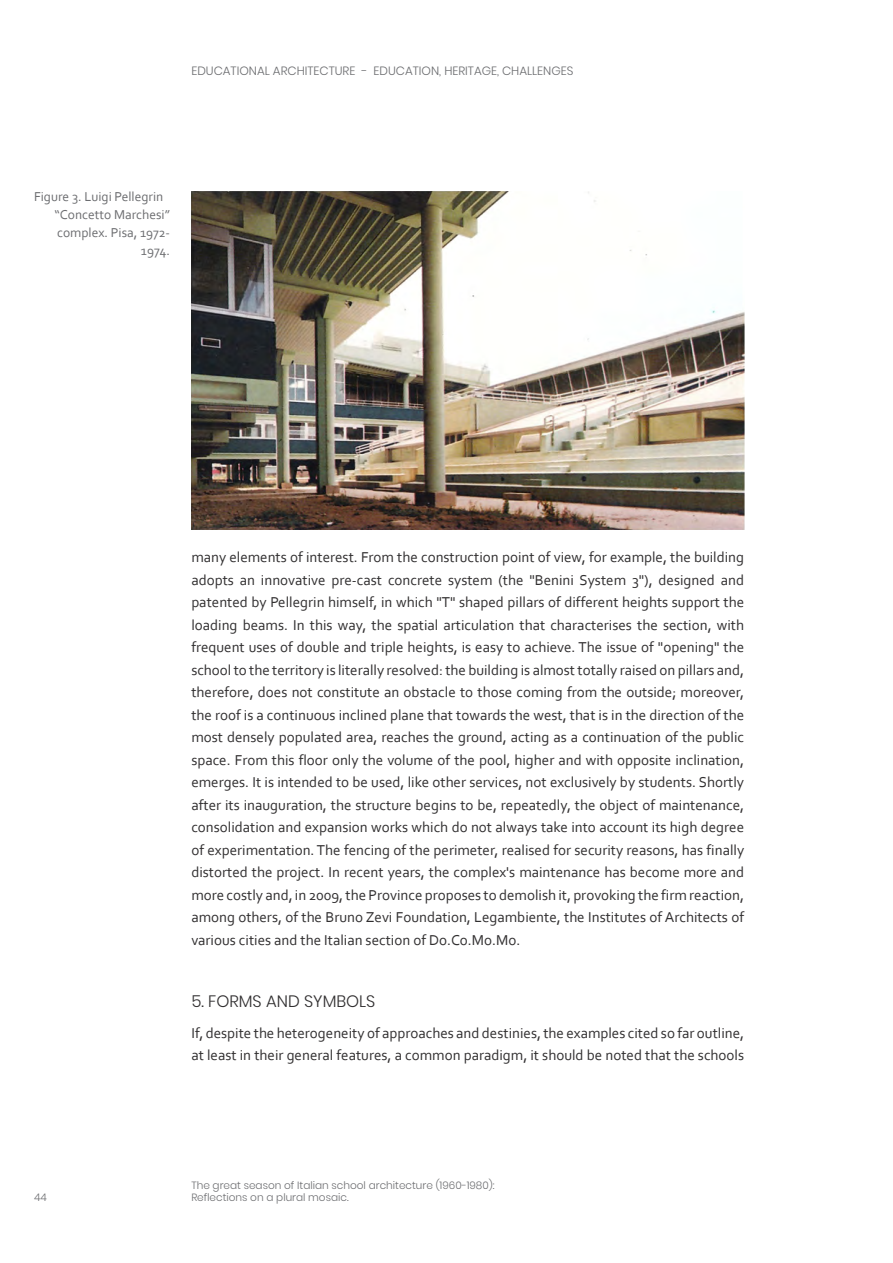
<style>
.page{position:relative;width:893px;height:1263px;background:#fff}
.page>*{position:absolute;margin:0;border:0;box-sizing:border-box;transform-origin:0 0}
.t1{font:300 16.5px "Poppins";color:#312f30}
.t2{font:15px/22.5px "Corbel";color:#312f30;text-align:justify}
.t3{font:13.5px/18px "Corbel";color:#6c6d70;text-align:right}
.t4{font:300 12px "Poppins";color:#6c6d70}
.t5{font:300 10.5px "Poppins";color:#6c6d70}
</style>
<div class="page">
<img style="left:191px;top:191px;width:553px;height:339px">
<p class="t4" style="left:191px;top:64px;width:384px">EDUCATIONAL ARCHITECTURE - EDUCATION, HERITAGE, CHALLENGES</p>
<p class="t3" style="left:34px;top:188px;width:131px">Figure 3. Luigi Pellegrin</p>
<p class="t3" style="left:55px;top:206px;width:117px">“Concetto Marchesi” complex. Pisa, 1972-<br>1974.</p>
<p class="t5" style="left:34px;top:1191px;width:14px">44</p>
<p class="t2" style="left:191px;top:546px;width:554px">many elements of interest. From the construction point of view, for example, the building adopts an innovative pre-cast concrete system (the "Benini System 3"), designed and patented by Pellegrin himself, in which "T" shaped pillars of different heights support the loading beams. In this way, the spatial articulation that characterises the section, with frequent uses of double and triple heights, is easy to achieve. The issue of "opening" the school to the territory is literally resolved: the building is almost totally raised on pillars and, therefore, does not constitute an obstacle to those coming from the outside; moreover, the roof is a continuous inclined plane that towards the west, that is in the direction of the most densely populated area, reaches the ground, acting as a continuation of the public space. From this floor only the volume of the pool, higher and with opposite inclination, emerges. It is intended to be used, like other services, not exclusively by students. Shortly after its inauguration, the structure begins to be, repeatedly, the object of maintenance, consolidation and expansion works which do not always take into account its high degree of experimentation. The fencing of the perimeter, realised for security reasons, has finally distorted the project. In recent years, the complex's maintenance has become more and more costly and, in 2009, the Province proposes to demolish it, provoking the firm reaction, among others, of the Bruno Zevi Foundation, Legambiente, the Institutes of Architects of various cities and the Italian section of Do.Co.Mo.Mo.</p>
<p class="t1" style="left:191px;top:991px;width:186px">5. FORMS AND SYMBOLS</p>
<p class="t2" style="left:191px;top:1021px;width:554px">If, despite the heterogeneity of approaches and destinies, the examples cited so far outline, at least in their general features, a common paradigm, it should be noted that the schools</p>
<p class="t5" style="left:191px;top:1179px;width:305px">The great season of Italian school architecture (1960-1980):</p>
<p class="t5" style="left:191px;top:1191px;width:159px">Reflections on a plural mosaic.</p>
</div>
